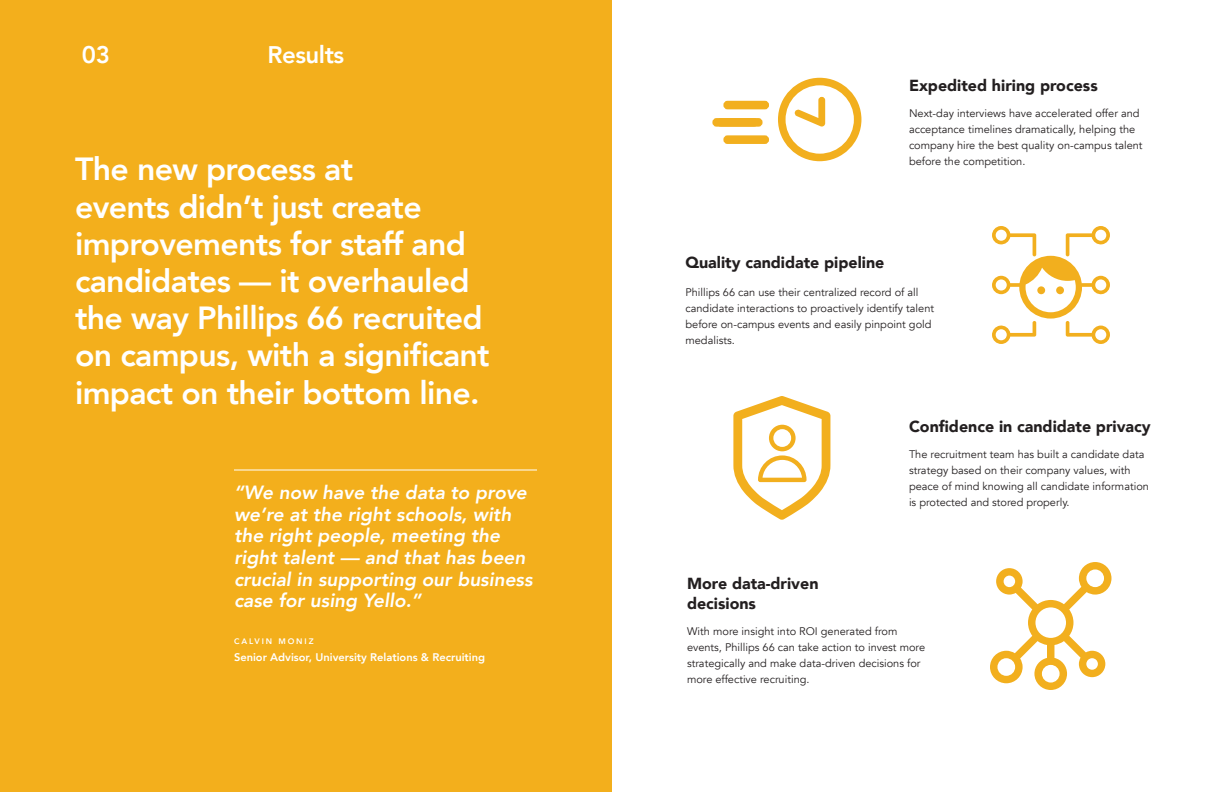
<style>
.page{position:relative;width:1224px;height:792px;background:#fff}
.page>*{position:absolute;margin:0;border:0;box-sizing:border-box;transform-origin:0 0}
.t1{font:800 32px/37.2px "Avenir";letter-spacing:-.02em;color:#fff}
.t2{font:800 24px "Avenir";letter-spacing:-.02em;color:#fff}
.t3{font:italic 800 19.1px/21.6px "Avenir";color:#fff}
.t4{font:900 16px/20px "Avenir";color:#231f20}
.t5{font:800 11.1px "Avenir";color:#fff}
.t6{font:11px/16px "Avenir";color:#231f20}
.t7{font:800 8px "Avenir";letter-spacing:.24em;color:#fff}
</style>
<div class="page">
<div style="left:0;top:0;width:612px;height:792px;background:#f3af1c"></div>
<hr style="left:234px;top:469px;width:303px;height:1px;background:#fff">
<svg style="left:992px;top:226px;width:118px;height:118px"></svg>
<svg style="left:990px;top:562px;width:122px;height:128px"></svg>
<svg style="left:733px;top:396px;width:97px;height:124px"></svg>
<svg style="left:778px;top:78px;width:83px;height:83px"></svg>
<div style="left:712px;top:118px;width:46px;height:9px;border:4px solid #f2af1e;border-radius:2px"></div>
<div style="left:723px;top:101px;width:46px;height:8px;border:4px solid #f2af1e;border-radius:2px"></div>
<div style="left:717px;top:118px;width:46px;height:9px;border:4px solid #f2af1e;border-radius:2px"></div>
<div style="left:723px;top:135px;width:46px;height:9px;border:4px solid #f2af1e;border-radius:2px"></div>
<h2 class="t2" style="left:82px;top:45px;width:29px">03</h2>
<h2 class="t2" style="left:268px;top:45px;width:78px">Results</h2>
<h1 class="t1" style="left:75px;top:153px;width:416px">The new process at<br>events didn’t just create improvements for staff and candidates — it overhauled the way Phillips 66 recruited on campus, with a significant impact on their bottom line.</h1>
<h3 class="t3" style="left:234px;top:483px;width:300px">“We now have the data to prove we’re at the right schools, with the right people, meeting the right talent — and that has been crucial in supporting our business case for using Yello.”</h3>
<p class="t7" style="left:234px;top:638px;width:81px">CALVIN MONIZ</p>
<p class="t5" style="left:234px;top:653px;width:253px">Senior Advisor, University Relations &amp; Recruiting</p>
<h3 class="t4" style="left:909px;top:75px;width:190px">Expedited hiring process</h3>
<p class="t6" style="left:909px;top:106px;width:235px">Next-day interviews have accelerated offer and acceptance timelines dramatically, helping the company hire the best quality on-campus talent before the competition.</p>
<h3 class="t4" style="left:686px;top:252px;width:200px">Quality candidate pipeline</h3>
<p class="t6" style="left:686px;top:285px;width:250px">Phillips 66 can use their centralized record of all candidate interactions to proactively identify talent before on-campus events and easily pinpoint gold medalists.</p>
<h3 class="t4" style="left:909px;top:416px;width:243px">Confidence in candidate privacy</h3>
<h3 class="t4" style="left:687px;top:574px;width:133px">More data-driven decisions</h3>
<p class="t6" style="left:909px;top:447px;width:241px">The recruitment team has built a candidate data strategy based on their company values, with peace of mind knowing all candidate information is protected and stored properly.</p>
<p class="t6" style="left:687px;top:625px;width:240px">With more insight into ROI generated from events, Phillips 66 can take action to invest more strategically and make data-driven decisions for more effective recruiting.</p>
</div>
